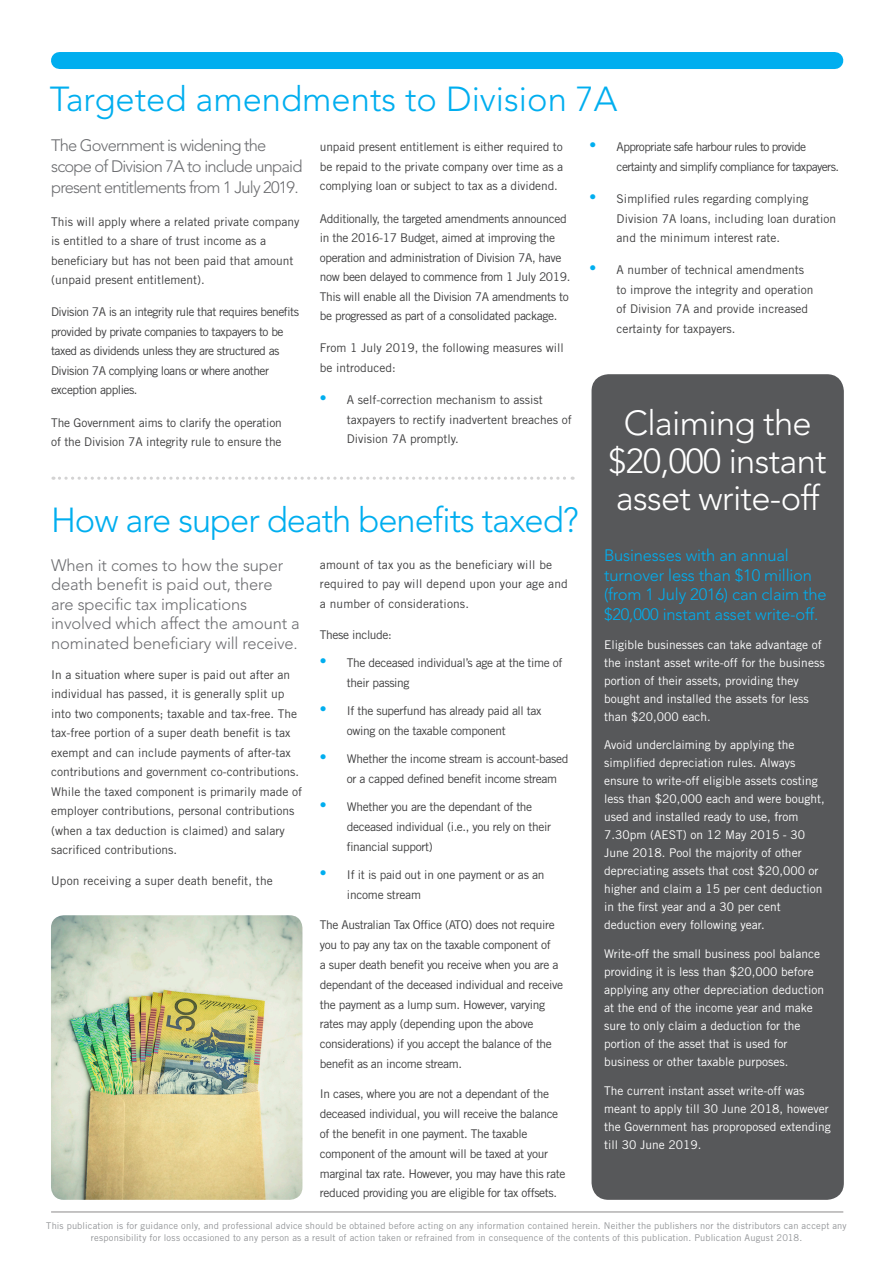
<style>
.page{position:relative;width:893px;height:1263px;background:#fff}
.page>*{position:absolute;margin:0;border:0;box-sizing:border-box;transform-origin:0 0}
.t1{font:300 34.5px/37.5px "Avenir LT Std";letter-spacing:-.02em;color:#fff;text-align:center}
.Body_Text{font:300 34.5px "Avenir LT Std";letter-spacing:-.03em;color:#00aeef}
.Body_Text-2{font:300 34.5px "Avenir LT Std";letter-spacing:-.01em;color:#00aeef}
.t2{font:300 16.5px/19.5px "Avenir LT Std";letter-spacing:-.01em;color:#6c6d70}
.t3{font:300 16.5px/19.5px "Avenir LT Std";letter-spacing:-.01em;color:#00aeef}
.t4{font:300 16.5px/21px "Avenir LT Std";letter-spacing:-.05em;color:#6c6d70}
.Body_Text-3{font:12px/19.8px "Trade Gothic LT Std";letter-spacing:-.03em;color:#3e3e3f}
.Body_Text-4{font:12px/19.5px "Trade Gothic LT Std";color:#3e3e3f}
.Body_Text-5{font:12px/18px "Trade Gothic LT Std";color:#fff}
.Body_Text-6{font:12px/19.8px "Trade Gothic LT Std";letter-spacing:.01em;color:#3e3e3f}
.Body_Text-7{font:12px/19.5px "Trade Gothic LT Std";letter-spacing:-.05em;color:#3e3e3f}
.Body_Text-8{font:12px/19.5px "Trade Gothic LT Std";letter-spacing:-.01em;color:#3e3e3f}
.t5{font:9.3px/12px "Trade Gothic LT Std";letter-spacing:.02em;color:#939598;text-align:center}
.s1{font-family:"Myriad Pro";font-size:24px;color:#00aeef}
</style>
<div class="page">
<div style="left:592px;top:374px;width:252px;height:826px;background:#57585a;border-radius:17px"></div>
<hr style="left:51px;top:1211px;width:792px;height:1px;background:#231f20">
<img style="left:51px;top:915px;width:251px;height:285px">
<svg style="left:53px;top:477px;width:520px;height:3px"></svg>
<div style="left:59px;top:52px;width:776px;height:17px;background:#00aeef"></div>
<p class="Body_Text-2" style="left:50px;top:79px;width:569px">Targeted amendments to Division 7A</p>
<p class="t4" style="left:51px;top:135px;width:253px">The Government is widening the scope of Division 7A to include unpaid present entitlements from 1 July 2019.</p>
<p class="Body_Text-4" style="left:51px;top:211px;width:250px">This will apply where a related private company is entitled to a share of trust income as a beneficiary but has not been paid that amount (unpaid present entitlement).</p>
<p class="Body_Text-3" style="left:51px;top:302px;width:249px">Division 7A is an integrity rule that requires benefits provided by private companies to taxpayers to be taxed as dividends unless they are structured as Division 7A complying loans or where another exception applies.</p>
<p class="Body_Text-8" style="left:51px;top:412px;width:232px">The Government aims to clarify the operation of the Division 7A integrity rule to ensure the</p>
<p class="Body_Text-3" style="left:320px;top:137px;width:245px;text-align:justify">unpaid present entitlement is either required to be repaid to the private company over time as a complying loan or subject to tax as a dividend.</p>
<p class="Body_Text-3" style="left:320px;top:208px;width:252px">Additionally, the targeted amendments announced in the 2016-17 Budget, aimed at improving the operation and administration of Division 7A, have now been delayed to commence from 1 July 2019.<br>This will enable all the Division 7A amendments to be progressed as part of a consolidated package.</p>
<p class="Body_Text-4" style="left:320px;top:338px;width:245px">From 1 July 2019, the following measures will be introduced:</p>
<p class="Body_Text-4" style="left:347px;top:390px;width:226px;text-indent:-27px"><span class="s1">•</span> A self-correction mechanism to assist taxpayers to rectify inadvertent breaches of<br>Division 7A promptly.</p>
<p class="Body_Text" style="left:51px;top:500px;width:529px">How are super death benefits taxed?</p>
<p class="t2" style="left:51px;top:555px;width:250px">When it comes to how the super death benefit is paid out, there<br>are specific tax implications involved which affect the amount a nominated beneficiary will receive.</p>
<p class="Body_Text-4" style="left:51px;top:665px;width:252px">In a situation where super is paid out after an individual has passed, it is generally split up into two components; taxable and tax-free. The tax-free portion of a super death benefit is tax exempt and can include payments of after-tax contributions and government co-contributions.<br>While the taxed component is primarily made of employer contributions, personal contributions (when a tax deduction is claimed) and salary sacrificed contributions.</p>
<p class="Body_Text-6" style="left:51px;top:870px;width:223px">Upon receiving a super death benefit, the</p>
<p class="Body_Text-6" style="left:320px;top:554px;width:249px">amount of tax you as the beneficiary will be required to pay will depend upon your age and a number of considerations.</p>
<p class="Body_Text-3" style="left:320px;top:624px;width:73px">These include:</p>
<p class="Body_Text-3" style="left:347px;top:653px;width:217px;text-indent:-27px"><span class="s1">•</span> The deceased individual’s age at the time of their passing</p>
<p class="Body_Text-3" style="left:347px;top:701px;width:196px;text-indent:-27px"><span class="s1">•</span> If the superfund has already paid all tax owing on the taxable component</p>
<p class="Body_Text-3" style="left:347px;top:749px;width:223px;text-indent:-27px"><span class="s1">•</span> Whether the income stream is account-based or a capped defined benefit income stream</p>
<p class="Body_Text-3" style="left:347px;top:797px;width:206px;text-indent:-27px"><span class="s1">•</span> Whether you are the dependant of the deceased individual (i.e., you rely on their financial support)</p>
<p class="Body_Text-3" style="left:347px;top:865px;width:199px;text-indent:-27px"><span class="s1">•</span> If it is paid out in one payment or as an income stream</p>
<p class="Body_Text-3" style="left:320px;top:915px;width:245px">The Australian Tax Office (ATO) does not require you to pay any tax on the taxable component of<br>a super death benefit you receive when you are a dependant of the deceased individual and receive the payment as a lump sum. However, varying rates may apply (depending upon the above considerations) if you accept the balance of the benefit as an income stream.</p>
<p class="Body_Text-3" style="left:320px;top:1084px;width:247px">In cases, where you are not a dependant of the deceased individual, you will receive the balance of the benefit in one payment. The taxable component of the amount will be taxed at your marginal tax rate. However, you may have this rate reduced providing you are eligible for tax offsets.</p>
<p class="Body_Text-7" style="left:617px;top:137px;width:224px;text-indent:-27px"><span class="s1">•</span> Appropriate safe harbour rules to provide certainty and simplify compliance for taxpayers.</p>
<p class="Body_Text-4" style="left:617px;top:189px;width:221px;text-indent:-27px"><span class="s1">•</span> Simplified rules regarding complying<br>Division 7A loans, including loan duration and the minimum interest rate.</p>
<p class="Body_Text-4" style="left:617px;top:260px;width:198px;text-indent:-27px"><span class="s1">•</span> A number of technical amendments to improve the integrity and operation of Division 7A and provide increased certainty for taxpayers.</p>
<p class="t1" style="left:609px;top:405px;width:220px">Claiming the $20,000 instant asset write-off</p>
<p class="t3" style="left:604px;top:546px;width:224px">Businesses with an annual turnover less than $10 million (from 1 July 2016) can claim the $20,000 instant asset write-off.</p>
<p class="Body_Text-5" style="left:604px;top:635px;width:222px">Eligible businesses can take advantage of the instant asset write-off for the business portion of their assets, providing they bought and installed the assets for less than $20,000 each.</p>
<p class="Body_Text-5" style="left:604px;top:736px;width:222px">Avoid underclaiming by applying the simplified depreciation rules. Always ensure to write-off eligible assets costing less than $20,000 each and were bought, used and installed ready to use, from 7.30pm (AEST) on 12 May 2015 - 30<br>June 2018. Pool the majority of other depreciating assets that cost $20,000 or higher and claim a 15 per cent deduction in the first year and a 30 per cent deduction every following year.</p>
<p class="Body_Text-5" style="left:604px;top:944px;width:222px">Write-off the small business pool balance providing it is less than $20,000 before applying any other depreciation deduction at the end of the income year and make sure to only claim a deduction for the portion of the asset that is used for business or other taxable purposes.</p>
<p class="Body_Text-5" style="left:604px;top:1081px;width:228px">The current instant asset write-off was meant to apply till 30 June 2018, however the Government has proproposed extending till 30 June 2019.</p>
<p class="t5" style="left:46px;top:1219px;width:802px">This publication is for guidance only, and professional advice should be obtained before acting on any information contained herein. Neither the publishers nor the distributors can accept any responsibility for loss occasioned to any person as a result of action taken or refrained from in consequence of the contents of this publication. Publication August 2018.</p>
</div>
